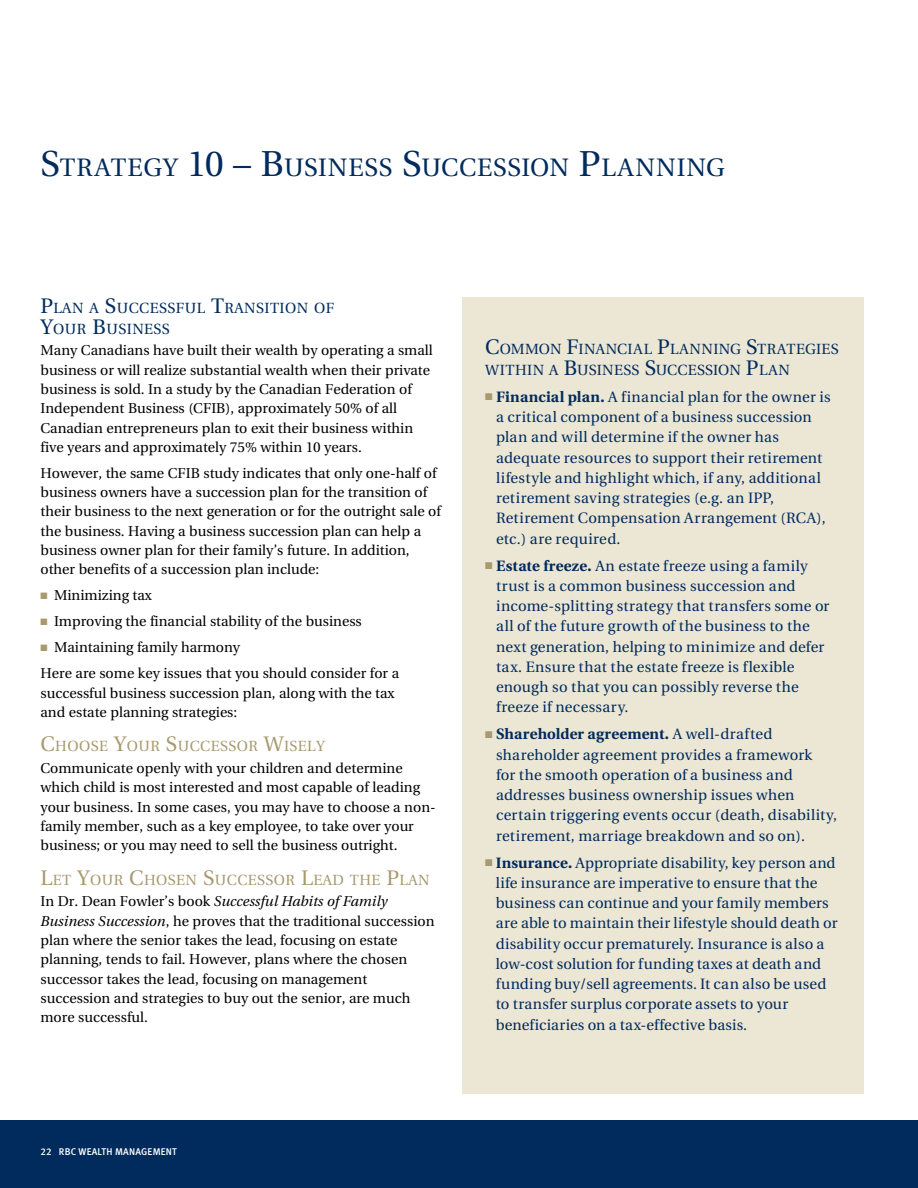
<style>
.page{position:relative;width:918px;height:1188px;background:#fff}
.page>*{position:absolute;margin:0;border:0;box-sizing:border-box;transform-origin:0 0}
.t1{font:25.2px "Utopia";letter-spacing:.03em;color:#002b5c}
.t2{font:15px/20.2px "Utopia";letter-spacing:.015em;color:#002b5c}
.t3{font:14.7px/21px "Utopia";letter-spacing:.03em;color:#002b5c}
.t4{font:14.7px "Utopia";letter-spacing:.03em;color:#a8996e}
.t5{font:14.25px/19.4px "Utopia";color:#000}
.t6{font:9.75px "Meta Medium LF";letter-spacing:.02em;color:#fff}
.s1{font-size:36px}
.s2{font-size:21px}
.s3{color:#a8996e}
.s4{font-style:italic}
.s5{font-weight:700}
</style>
<div class="page">
<div style="left:0;top:1120px;width:918px;height:68px;background:#002b5c"></div>
<div style="left:462px;top:297px;width:402px;height:796px;background:#ece6d5"></div>
<h1 class="t1" style="left:40px;top:153px;width:686px"><span class="s1">S</span>TRATEGY <span class="s1">10 – B</span>USINESS <span class="s1">S</span>UCCESSION <span class="s1">P</span>LANNING</h1>
<p class="t3" style="left:40px;top:298px;width:294px"><span class="s2">P</span>LAN A <span class="s2">S</span>UCCESSFUL <span class="s2">T</span>RANSITION OF<br><span class="s2">Y</span>OUR <span class="s2">B</span>USINESS</p>
<p class="t5" style="left:40px;top:341px;width:394px">Many Canadians have built their wealth by operating a small business or will realize substantial wealth when their private business is sold. In a study by the Canadian Federation of Independent Business (CFIB), approximately 50% of all Canadian entrepreneurs plan to exit their business within five years and approximately 75% within 10 years.</p>
<p class="t5" style="left:40px;top:464px;width:402px">However, the same CFIB study indicates that only one-half of business owners have a succession plan for the transition of their business to the next generation or for the outright sale of the business. Having a business succession plan can help a business owner plan for their family’s future. In addition, other benefits of a succession plan include:</p>
<p class="t5" style="left:41px;top:586px;width:113px"><span class="s3">■</span> Minimizing tax</p>
<p class="t5" style="left:41px;top:612px;width:323px"><span class="s3">■</span> Improving the financial stability of the business</p>
<p class="t5" style="left:41px;top:635px;width:360px;line-height:26px"><span class="s3">■</span> Maintaining family harmony<br>Here are some key issues that you should consider for a</p>
<p class="t5" style="left:41px;top:683px;width:355px">successful business succession plan, along with the tax and estate planning strategies:</p>
<p class="t4" style="left:40px;top:738px;width:286px"><span class="s2">C</span>HOOSE <span class="s2">Y</span>OUR <span class="s2">S</span>UCCESSOR <span class="s2">W</span>ISELY</p>
<p class="t5" style="left:40px;top:759px;width:397px">Communicate openly with your children and determine which child is most interested and most capable of leading your business. In some cases, you may have to choose a non&shy;family member, such as a key employee, to take over your business; or you may need to sell the business outright.</p>
<p class="t4" style="left:40px;top:872px;width:391px"><span class="s2">L</span>ET <span class="s2">Y</span>OUR <span class="s2">C</span>HOSEN <span class="s2">S</span>UCCESSOR <span class="s2">L</span>EAD THE <span class="s2">P</span>LAN</p>
<p class="t5" style="left:40px;top:892px;width:396px">In Dr. Dean Fowler’s book <span class="s4">Successful Habits of Family Business Succession</span>, he proves that the traditional succession plan where the senior takes the lead, focusing on estate planning, tends to fail. However, plans where the chosen successor takes the lead, focusing on management succession and strategies to buy out the senior, are much more successful.</p>
<p class="t3" style="left:485px;top:339px;width:355px"><span class="s2">C</span>OMMON <span class="s2">F</span>INANCIAL <span class="s2">P</span>LANNING <span class="s2">S</span>TRATEGIES<br>WITHIN A <span class="s2">B</span>USINESS <span class="s2">S</span>UCCESSION <span class="s2">P</span>LAN</p>
<p class="t2" style="left:496px;top:387px;width:336px;text-indent:-11px"><span class="s3">■</span> <span class="s5">Financial plan.</span> A financial plan for the owner is a critical component of a business succession plan and will determine if the owner has adequate resources to support their retirement lifestyle and highlight which, if any, additional retirement saving strategies (e.g. an IPP, Retirement Compensation Arrangement (RCA), etc.) are required.</p>
<p class="t2" style="left:496px;top:556px;width:335px;text-indent:-11px"><span class="s3">■</span> <span class="s5">Estate freeze.</span> An estate freeze using a family trust is a common business succession and income-splitting strategy that transfers some or all of the future growth of the business to the next generation, helping to minimize and defer tax. Ensure that the estate freeze is flexible enough so that you can possibly reverse the freeze if necessary.</p>
<p class="t2" style="left:496px;top:724px;width:343px;text-indent:-11px"><span class="s3">■</span> <span class="s5">Shareholder agreement.</span> A well-drafted shareholder agreement provides a framework<br>for the smooth operation of a business and addresses business ownership issues when certain triggering events occur (death, disability, retirement, marriage breakdown and so on).</p>
<p class="t2" style="left:496px;top:853px;width:343px;text-indent:-11px"><span class="s3">■</span> <span class="s5">Insurance.</span> Appropriate disability, key person and life insurance are imperative to ensure that the business can continue and your family members are able to maintain their lifestyle should death or disability occur prematurely. Insurance is also a low-cost solution for funding taxes at death and funding buy/sell agreements. It can also be used to transfer surplus corporate assets to your beneficiaries on a tax-effective basis.</p>
<p class="t6" style="left:40px;top:1146px;width:138px">22 RBC WEALTH MANAGEMENT</p>
</div>
